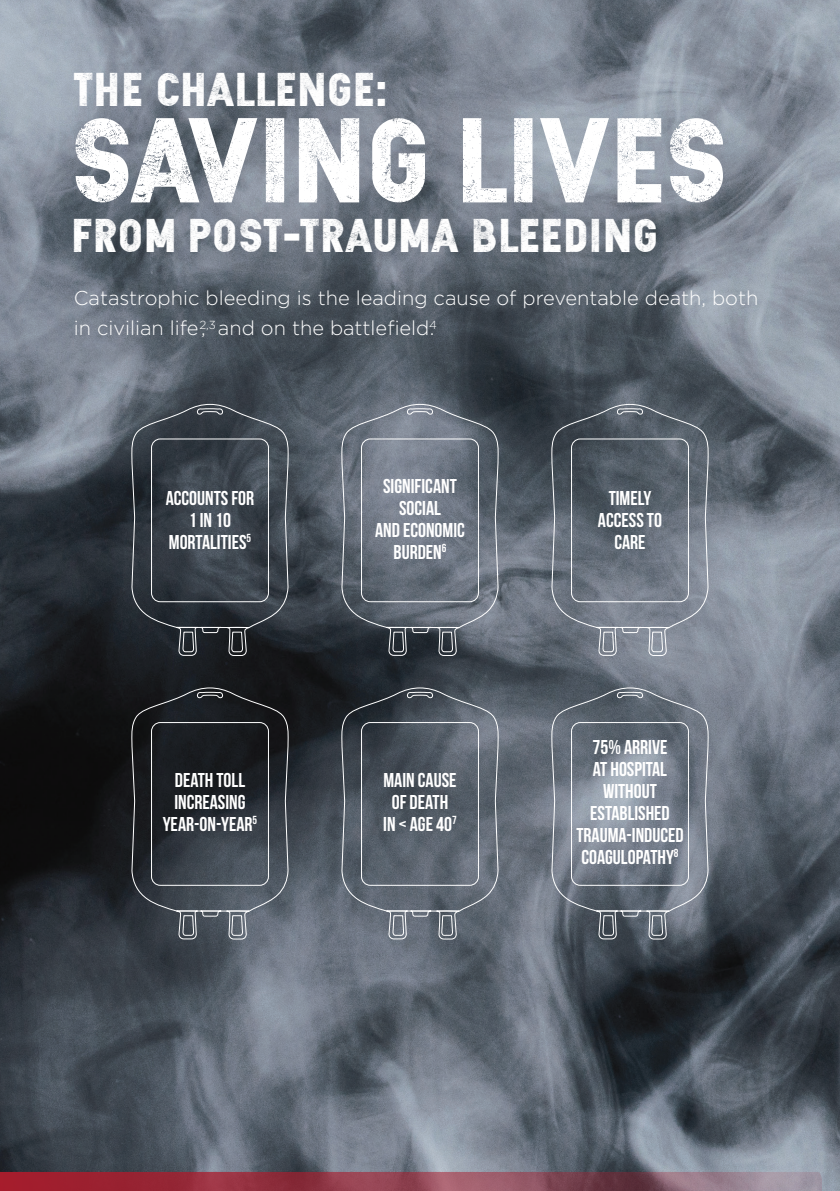
<style>
.page{position:relative;width:840px;height:1191px;background:#fff}
.page>*{position:absolute;margin:0;border:0;box-sizing:border-box;transform-origin:0 0}
.t1{font:122px "Zilap Sleep Grunge";letter-spacing:-.01em;color:#fff}
.t2{font:48px "Zilap Sleep Grunge";letter-spacing:-.005em;color:#fff}
.t3{font:20px/22px "Bebas Neue";color:#fff;text-align:center}
.t4{font:300 20px/30px "Gotham";color:#fff}
.s1{font-family:"Gotham";font-weight:700}
</style>
<div class="page">
<img style="left:0;top:0;width:839px;height:1191px">
<svg style="left:131px;top:404px;width:158px;height:252px;background:#3a4149"></svg>
<div style="left:151px;top:439px;width:117px;height:163px;border:1px solid #fff;border-radius:9px"></div>
<svg style="left:131px;top:687px;width:158px;height:252px;background:#32373d"></svg>
<div style="left:151px;top:722px;width:117px;height:163px;border:1px solid #fff;border-radius:9px"></div>
<svg style="left:341px;top:404px;width:157px;height:252px;background:#676f7a"></svg>
<div style="left:361px;top:439px;width:117px;height:163px;border:1px solid #fff;border-radius:9px"></div>
<svg style="left:341px;top:687px;width:157px;height:252px;background:#565e68"></svg>
<div style="left:361px;top:722px;width:117px;height:163px;border:1px solid #fff;border-radius:9px"></div>
<svg style="left:551px;top:404px;width:157px;height:252px;background:#666e79"></svg>
<div style="left:571px;top:439px;width:117px;height:163px;border:1px solid #fff;border-radius:9px"></div>
<svg style="left:551px;top:687px;width:157px;height:252px;background:#727a86"></svg>
<div style="left:571px;top:722px;width:117px;height:163px;border:1px solid #fff;border-radius:9px"></div>
<svg style="left:0;top:1172px;width:821px;height:19px;background:#924856"></svg>
<p class="t2" style="left:72px;top:58px;width:317px">THE CHALLENGE:</p>
<p class="t1" style="left:69px;top:80px;width:660px">SAVING LIVES</p>
<p class="t2" style="left:72px;top:204px;width:587px">FROM POST<span class="s1">-</span>TRAUMA BLEEDING</p>
<p class="t4" style="left:74px;top:283px;width:685px">Catastrophic bleeding is the leading cause of preventable death, both in civilian life<sup>2,3</sup>, and on the battlefield<sup>4</sup>.</p>
<p class="t3" style="left:166px;top:486px;width:90px">ACCOUNTS FOR<br>1 IN 10<br>MORTALITIES<sup>5</sup></p>
<p class="t3" style="left:163px;top:769px;width:96px">DEATH TOLL<br>INCREASING<br>YEAR-ON-YEAR<sup>5</sup></p>
<p class="t3" style="left:375px;top:474px;width:91px">SIGNIFICANT<br>SOCIAL<br>AND ECONOMIC<br>BURDEN<sup>6</sup></p>
<p class="t3" style="left:383px;top:769px;width:75px">MAIN CAUSE<br>OF DEATH<br>IN &lt; AGE 40<sup>7</sup></p>
<p class="t3" style="left:597px;top:486px;width:66px">TIMELY<br>ACCESS TO<br>CARE</p>
<p class="t3" style="left:576px;top:735px;width:109px">75% ARRIVE<br>AT HOSPITAL<br>WITHOUT<br>ESTABLISHED<br>TRAUMA-INDUCED<br>COAGULOPATHY<sup>8</sup></p>
</div>
